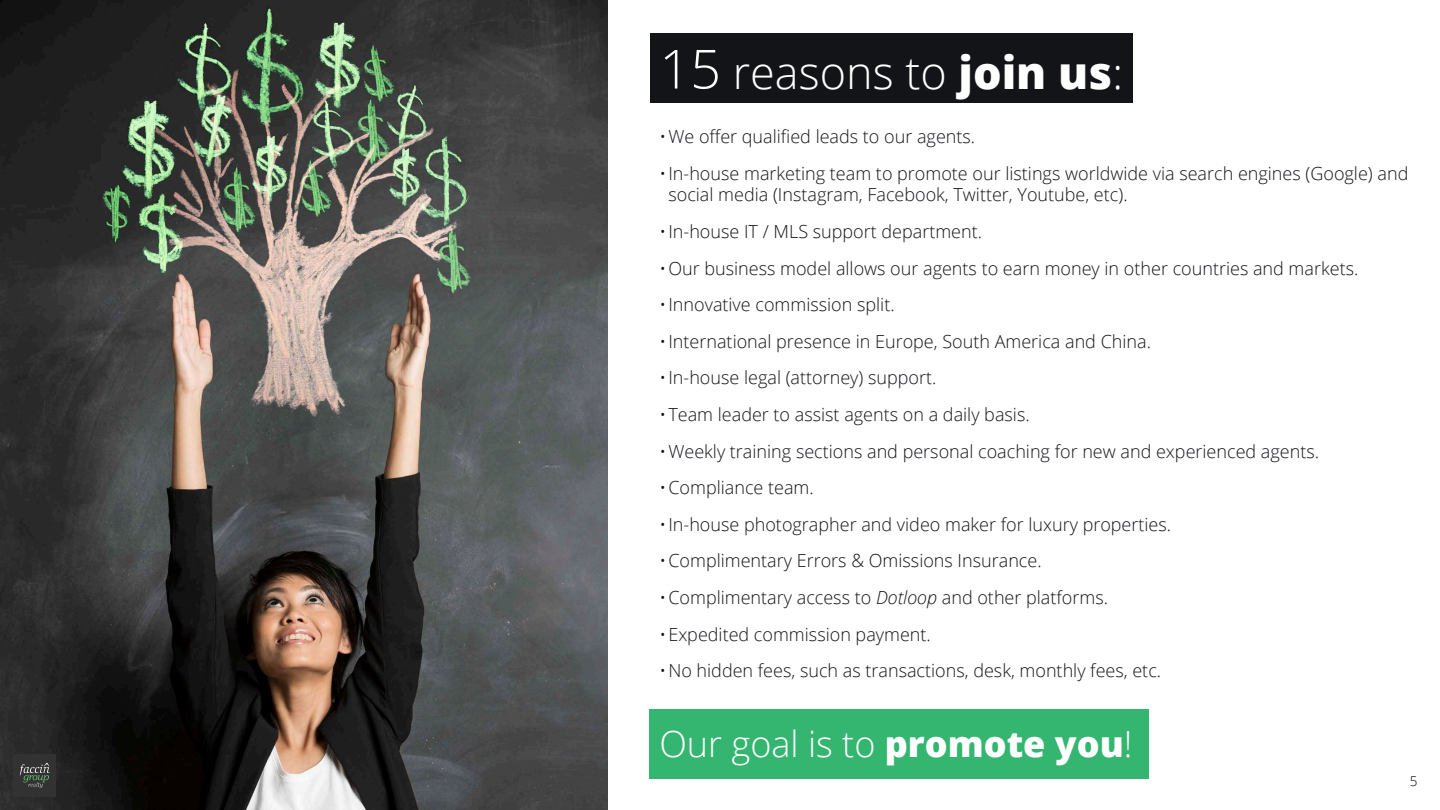
<style>
.page{position:relative;width:1440px;height:810px;background:#fff}
.page>*{position:absolute;margin:0;border:0;box-sizing:border-box;transform-origin:0 0}
.t1{font:300 45px "Open Sans";color:#fff}
.Texto_Grande{font:300 36px "Open Sans";color:#fff}
.t2{font:300 18px/21.6px "Open Sans";color:#121418}
.t3{font:300 13.5px "Open Sans";color:#000}
.s1{font-size:54px}
.s2{font-weight:800}
.s3{font-style:italic}
</style>
<div class="page">
<img style="left:0;top:0;width:608px;height:810px">
<div style="left:650px;top:34px;width:482px;height:69px;background:#121418"></div>
<div style="left:650px;top:710px;width:499px;height:69px;background:#35b670"></div>
<div style="left:14px;top:754px;width:42px;height:43px;background:#333233"></div>
<svg style="left:20px;top:763px;width:30px;height:25px"></svg>
<p class="t1" style="left:659px;top:41px;width:465px"><span class="s1">15</span> reasons to <span class="s2">join us</span>:</p>
<p class="t2" style="left:659px;top:125px;width:317px">•We offer qualified leads to our agents.</p>
<p class="t2" style="left:668px;top:162px;width:741px;text-indent:-9px">•In-house marketing team to promote our listings worldwide via search engines (Google) and social media (Instagram, Facebook, Twitter, Youtube, etc).</p>
<p class="t2" style="left:659px;top:220px;width:324px">•In-house IT / MLS support department.</p>
<p class="t2" style="left:659px;top:257px;width:700px">•Our business model allows our agents to earn money in other countries and markets.</p>
<p class="t2" style="left:659px;top:293px;width:237px">•Innovative commission split.</p>
<p class="t2" style="left:659px;top:330px;width:493px">•International presence in Europe, South America and China.</p>
<p class="t2" style="left:659px;top:367px;width:279px">•In-house legal (attorney) support.</p>
<p class="t2" style="left:659px;top:403px;width:372px">•Team leader to assist agents on a daily basis.</p>
<p class="t2" style="left:659px;top:440px;width:661px">•Weekly training sections and personal coaching for new and experienced agents.</p>
<p class="t2" style="left:659px;top:476px;width:156px">•Compliance team.</p>
<p class="t2" style="left:659px;top:513px;width:513px">•In-house photographer and video maker for luxury properties.</p>
<p class="t2" style="left:659px;top:550px;width:384px">•Complimentary Errors &amp; Omissions Insurance.</p>
<p class="t2" style="left:659px;top:586px;width:450px">•Complimentary access to <span class="s3">Dotloop</span> and other platforms.</p>
<p class="t2" style="left:659px;top:623px;width:273px">•Expedited commission payment.</p>
<p class="t2" style="left:659px;top:659px;width:503px">•No hidden fees, such as transactions, desk, monthly fees, etc.</p>
<p class="Texto_Grande" style="left:659px;top:719px;width:475px">Our goal is to <span class="s2">promote you</span>!</p>
<p class="t3" style="left:1410px;top:772px;width:9px">5</p>
</div>
